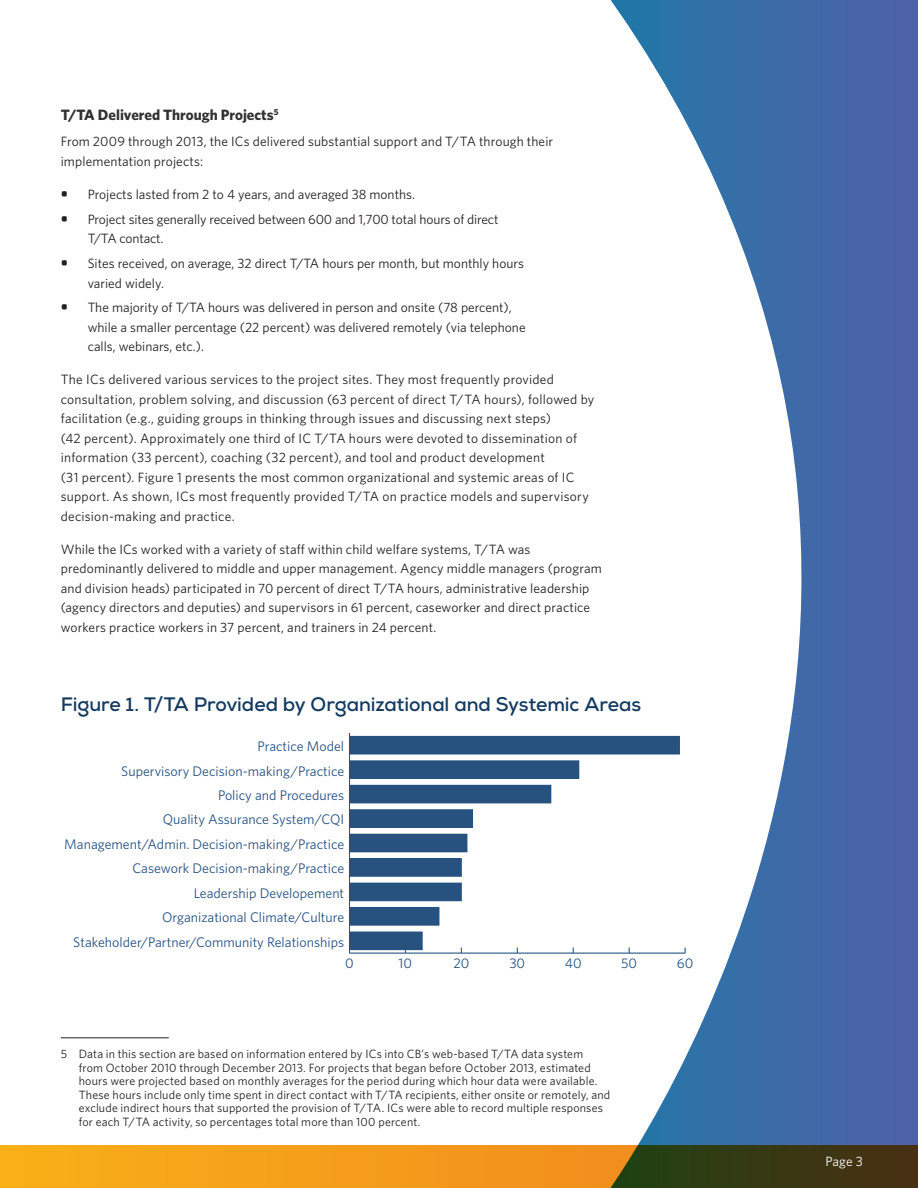
<style>
.page{position:relative;width:918px;height:1188px;background:#fff}
.page>*{position:absolute;margin:0;border:0;box-sizing:border-box;transform-origin:0 0}
.t1{font:700 19.5px "Nexa";letter-spacing:-.005em;color:#153a60}
.t2{font:700 15px "Whitney";color:#312f30}
.t3{font:13.95px "Whitney";color:#27517f}
.t4{font:13.5px/19.5px "Whitney";letter-spacing:.01em;color:#231f20}
.t5{font:13.5px/19.5px "Whitney";letter-spacing:-.01em;color:#231f20}
.t6{font:13.5px "Whitney";color:#fff}
.t7{font:12px/13.5px "Whitney";letter-spacing:.015em;color:#231f20}
.s1{font-weight:700;font-size:15px}
</style>
<div class="page">
<svg style="left:0;top:1146px;width:597px;height:42px;background:#f59f1a"></svg>
<svg style="left:597px;top:0;width:321px;height:1188px"></svg>
<hr style="left:61px;top:1037px;width:108px;height:1px;background:#231f20">
<hr style="left:349px;top:953px;width:336px;height:1px;background:#27517f">
<hr style="left:349px;top:733px;width:1px;height:220px;background:#27517f">
<div style="left:349px;top:736px;width:330px;height:18px;background:#27517f"></div>
<div style="left:349px;top:761px;width:230px;height:17px;background:#27517f"></div>
<div style="left:349px;top:761px;width:230px;height:18px;border:1px solid #27517f"></div>
<div style="left:349px;top:785px;width:202px;height:18px;background:#27517f"></div>
<div style="left:349px;top:810px;width:124px;height:17px;background:#27517f"></div>
<div style="left:349px;top:810px;width:124px;height:18px;border:1px solid #27517f"></div>
<div style="left:349px;top:834px;width:118px;height:18px;background:#27517f"></div>
<div style="left:349px;top:859px;width:112px;height:17px;background:#27517f"></div>
<div style="left:349px;top:883px;width:112px;height:18px;background:#27517f"></div>
<div style="left:349px;top:908px;width:90px;height:17px;background:#27517f"></div>
<div style="left:349px;top:907px;width:90px;height:18px;border:1px solid #27517f"></div>
<div style="left:349px;top:932px;width:73px;height:18px;background:#27517f"></div>
<h3 class="t2" style="left:61px;top:105px;width:219px">T/TA Delivered Through Projects<sup>5</sup></h3>
<p class="t4" style="left:61px;top:131px;width:494px">From 2009 through 2013, the ICs delivered substantial support and T/TA through their implementation projects:</p>
<p class="t4" style="left:61px;top:184px;width:356px"><span class="s1">•</span> Projects lasted from 2 to 4 years, and averaged 38 months.</p>
<p class="t5" style="left:88px;top:209px;width:412px;text-indent:-27px"><span class="s1">•</span> Project sites generally received between 600 and 1,700 total hours of direct<br>T/TA contact.</p>
<p class="t4" style="left:88px;top:253px;width:438px;text-indent:-27px"><span class="s1">•</span> Sites received, on average, 32 direct T/TA hours per month, but monthly hours varied widely.</p>
<p class="t4" style="left:88px;top:298px;width:439px;text-indent:-27px"><span class="s1">•</span> The majority of T/TA hours was delivered in person and onsite (78 percent), while a smaller percentage (22 percent) was delivered remotely (via telephone calls, webinars, etc.).</p>
<p class="t4" style="left:61px;top:370px;width:535px">The ICs delivered various services to the project sites. They most frequently provided consultation, problem solving, and discussion (63 percent of direct T/TA hours), followed by facilitation (e.g., guiding groups in thinking through issues and discussing next steps)<br>(42 percent). Approximately one third of IC T/TA hours were devoted to dissemination of information (33 percent), coaching (32 percent), and tool and product development<br>(31 percent). Figure 1 presents the most common organizational and systemic areas of IC support. As shown, ICs most frequently provided T/TA on practice models and supervisory decision-making and practice.</p>
<p class="t4" style="left:61px;top:539px;width:543px">While the ICs worked with a variety of staff within child welfare systems, T/TA was predominantly delivered to middle and upper management. Agency middle managers (program and division heads) participated in 70 percent of direct T/TA hours, administrative leadership (agency directors and deputies) and supervisors in 61 percent, caseworker and direct practice workers practice workers in 37 percent, and trainers in 24 percent.</p>
<p class="t1" style="left:61px;top:692px;width:582px">Figure 1. T/TA Provided by Organizational and Systemic Areas</p>
<p class="t3" style="left:258px;top:737px;width:88px">Practice Model</p>
<p class="t3" style="left:121px;top:761px;width:224px">Supervisory Decision-making/Practice</p>
<p class="t3" style="left:218px;top:786px;width:128px">Policy and Procedures</p>
<p class="t3" style="left:163px;top:810px;width:183px">Quality Assurance System/CQI</p>
<p class="t3" style="left:64px;top:835px;width:281px">Management/Admin. Decision-making/Practice</p>
<p class="t3" style="left:132px;top:859px;width:213px">Casework Decision-making/Practice</p>
<p class="t3" style="left:194px;top:884px;width:152px">Leadership Developement</p>
<p class="t3" style="left:162px;top:908px;width:184px">Organizational Climate/Culture</p>
<p class="t3" style="left:73px;top:933px;width:272px">Stakeholder/Partner/Community Relationships</p>
<p class="t3" style="left:345px;top:954px;width:10px">0</p>
<p class="t3" style="left:399px;top:954px;width:15px">10</p>
<p class="t3" style="left:453px;top:954px;width:18px">20</p>
<p class="t3" style="left:509px;top:954px;width:17px">30</p>
<p class="t3" style="left:565px;top:954px;width:18px">40</p>
<p class="t3" style="left:621px;top:954px;width:18px">50</p>
<p class="t3" style="left:677px;top:954px;width:18px">60</p>
<h3 class="t7" style="left:79px;top:1047px;width:533px;text-indent:-18px">5 Data in this section are based on information entered by ICs into CB’s web-based T/TA data system from October 2010 through December 2013. For projects that began before October 2013, estimated hours were projected based on monthly averages for the period during which hour data were available.<br>These hours include only time spent in direct contact with T/TA recipients, either onsite or remotely, and exclude indirect hours that supported the provision of T/TA. ICs were able to record multiple responses for each T/TA activity, so percentages total more than 100 percent.</h3>
<p class="t6" style="left:825px;top:1153px;width:39px">Page 3</p>
</div>
